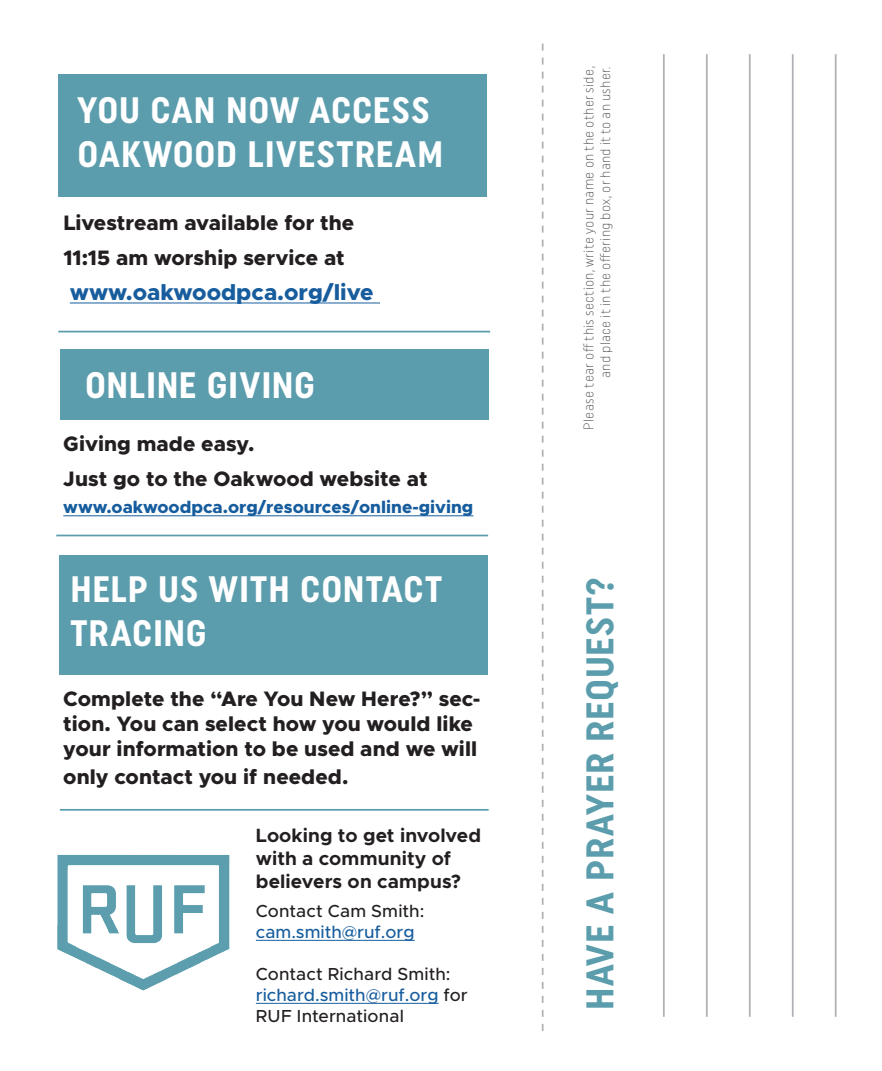
<style>
.page{position:relative;width:882px;height:1071px;background:#fff}
.page>*{position:absolute;margin:0;border:0;box-sizing:border-box;transform-origin:0 0}
.t1{font:700 38.5px "Uniform Condensed";letter-spacing:.025em;color:#5c9dad}
.t2{font:700 36.75px/44.1px "Uniform Condensed";letter-spacing:.02em;color:#fff}
.t3{font:800 22.75px "Metropolis";color:#175d9e}
.t4{font:800 21px/25.2px "Metropolis";color:#231f20}
.t5{font:700 19.25px/23.1px "Metropolis";letter-spacing:.005em;color:#231f20}
.t6{font:500 17.5px/21px "Metropolis";color:#231f20}
.t7{font:800 17.5px "Metropolis";color:#175d9e}
.t8{font:500 17.5px "Metropolis";color:#175d9e}
.t9{font:300 14px/16.8px "Uniform Condensed";letter-spacing:.02em;color:#494a4b;text-align:right}
.s1{color:#175d9e}
</style>
<div class="page">
<div style="left:60px;top:349px;width:429px;height:71px;background:#5c9dad"></div>
<img style="left:57px;top:854px;width:173px;height:137px">
<hr style="left:256px;top:940px;width:159px;height:1px;background:#175d9e">
<hr style="left:256px;top:1003px;width:183px;height:1px;background:#175d9e">
<svg style="left:542px;top:44px;width:2px;height:987px"></svg>
<hr style="left:663px;top:54px;width:2px;height:963px;background:#b0b1b5">
<hr style="left:749px;top:54px;width:2px;height:963px;background:#b0b1b5">
<hr style="left:835px;top:54px;width:2px;height:963px;background:#b0b1b5">
<hr style="left:706px;top:54px;width:2px;height:963px;background:#b0b1b5">
<hr style="left:792px;top:54px;width:2px;height:963px;background:#b0b1b5">
<hr style="left:58px;top:331px;width:432px;height:1px;background:#5c9dad">
<hr style="left:60px;top:809px;width:429px;height:2px;background:#5c9dad">
<div style="left:58px;top:74px;width:429px;height:122px;background:#5c9dad"></div>
<hr style="left:70px;top:303px;width:310px;height:1px;background:#175d9e">
<div style="left:59px;top:555px;width:429px;height:120px;background:#5c9dad"></div>
<hr style="left:56px;top:535px;width:432px;height:1px;background:#5c9dad">
<hr style="left:63px;top:516px;width:410px;height:1px;background:#175d9e">
<p class="t2" style="left:77px;top:87px;width:367px">YOU CAN NOW ACCESS<br>OAKWOOD LIVESTREAM</p>
<p class="t4" style="left:63px;top:210px;width:293px">Livestream available for the</p>
<p class="t4" style="left:63px;top:245px;width:283px">11:15 am worship service at</p>
<p class="t3" style="left:70px;top:278px;width:305px">www.oakwoodpca.org/live</p>
<p class="t2" style="left:85px;top:363px;width:232px">ONLINE GIVING</p>
<p class="t4" style="left:63px;top:431px;width:193px">Giving made easy.</p>
<p class="t4" style="left:63px;top:466px;width:366px">Just go to the Oakwood website at</p>
<p class="t7" style="left:63px;top:496px;width:412px">www.oakwoodpca.org/resources/online-giving</p>
<p class="t2" style="left:70px;top:567px;width:373px">HELP US WITH CONTACT<br>TRACING</p>
<p class="t4" style="left:63px;top:686px;width:419px">Complete the “Are You New Here?” sec&shy;tion. You can select how you would like your information to be used and we will</p>
<p class="t4" style="left:63px;top:764px;width:287px">only contact you if needed.</p>
<p class="t5" style="left:256px;top:824px;width:227px">Looking to get involved with a community of believers on campus?</p>
<p class="t6" style="left:256px;top:900px;width:170px">Contact Cam Smith:</p>
<p class="t8" style="left:256px;top:921px;width:160px">cam.smith@ruf.org</p>
<p class="t6" style="left:256px;top:963px;width:213px">Contact Richard Smith: <span class="s1">richard.smith@ruf.org</span> for<br>RUF International</p>
<p class="t9" style="left:580px;top:430px;width:365px;rotate:-90deg">Please tear off this section, write your name on the other side, and place it in the offering box, or hand it to an usher.</p>
<p class="t1" style="left:577px;top:1010px;width:434px;rotate:-90deg">HAVE A PRAYER REQUEST?</p>
</div>
